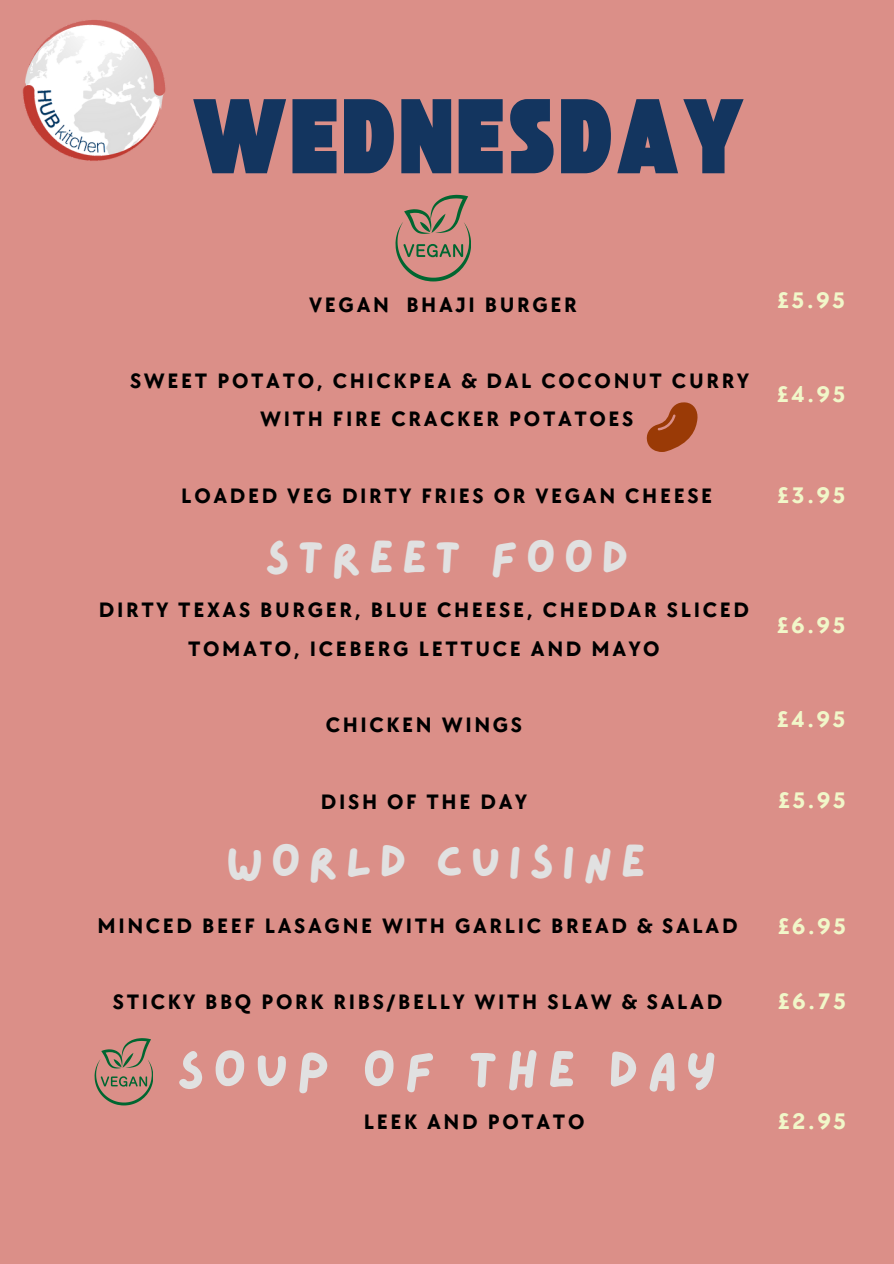
<style>
.page{position:relative;width:894px;height:1264px;background:#fff}
.page>*{position:absolute;margin:0;border:0;box-sizing:border-box;transform-origin:0 0}
.t1{font:74.1px "TAN St Canard Display";letter-spacing:.07em;color:#13355f}
.t2{font:52.2px "Lazydog";letter-spacing:.16em;color:#e1e1e1}
.t3{font:46.8px "Lazydog";letter-spacing:.16em;color:#e1e1e1}
.t4{font:700 23.25px "TT Chocolates";letter-spacing:.12em;color:#f1f7c9}
.t5{font:700 21.6px/38.2px "TT Chocolates";letter-spacing:.12em;color:#000;text-align:center}
</style>
<div class="page">
<div style="left:0;top:0;width:893px;height:1263px;background:#db8f88"></div>
<svg style="left:94px;top:1038px;width:59px;height:67px"></svg>
<img style="left:22px;top:20px;width:144px;height:141px">
<svg style="left:646px;top:402px;width:51px;height:50px"></svg>
<svg style="left:395px;top:195px;width:75px;height:86px"></svg>
<p class="t1" style="left:193px;top:92px;width:551px">WEDNESDAY</p>
<p class="t5" style="left:309px;top:286px;width:269px">VEGAN BHAJI BURGER</p>
<p class="t5" style="left:130px;top:362px;width:620px">SWEET POTATO, CHICKPEA &amp; DAL COCONUT CURRY</p>
<p class="t5" style="left:260px;top:401px;width:375px">WITH FIRE CRACKER POTATOES</p>
<p class="t5" style="left:181px;top:477px;width:532px">LOADED VEG DIRTY FRIES OR VEGAN CHEESE</p>
<h1 class="t3" style="left:265px;top:535px;width:365px">STREET FOOD</h1>
<h3 class="t5" style="left:99px;top:591px;width:651px">DIRTY TEXAS BURGER, BLUE CHEESE, CHEDDAR SLICED<br>TOMATO, ICEBERG LETTUCE AND MAYO</h3>
<p class="t5" style="left:325px;top:706px;width:198px">CHICKEN WINGS</p>
<p class="t5" style="left:321px;top:783px;width:207px">DISH OF THE DAY</p>
<p class="t3" style="left:226px;top:839px;width:421px">WORLD CUISINE</p>
<p class="t5" style="left:97px;top:907px;width:641px">MINCED BEEF LASAGNE WITH GARLIC BREAD &amp; SALAD</p>
<p class="t5" style="left:113px;top:983px;width:610px">STICKY BBQ PORK RIBS/BELLY WITH SLAW &amp; SALAD</p>
<p class="t2" style="left:176px;top:1045px;width:541px">SOUP OF THE DAY</p>
<p class="t5" style="left:363px;top:1103px;width:222px">LEEK AND POTATO</p>
<p class="t4" style="left:777px;top:287px;width:69px">£5.95</p>
<p class="t4" style="left:777px;top:381px;width:69px">£4.95</p>
<p class="t4" style="left:777px;top:482px;width:69px">£3.95</p>
<p class="t4" style="left:777px;top:612px;width:69px">£6.95</p>
<p class="t4" style="left:777px;top:706px;width:69px">£4.95</p>
<h3 class="t4" style="left:778px;top:787px;width:69px">£5.95</h3>
<p class="t4" style="left:777px;top:913px;width:69px">£6.95</p>
<p class="t4" style="left:778px;top:988px;width:69px">£6.75</p>
<p class="t4" style="left:777px;top:1108px;width:70px">£2.95</p>
</div>
